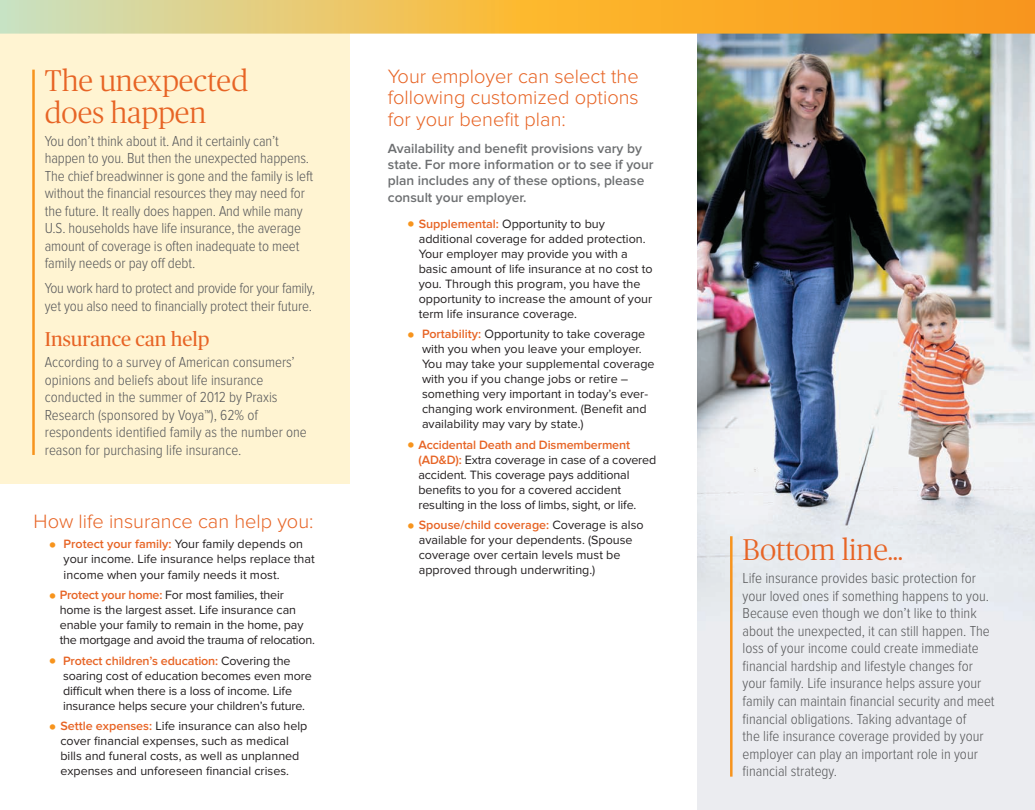
<style>
.page{position:relative;width:1035px;height:810px;background:#fff}
.page>*{position:absolute;margin:0;border:0;box-sizing:border-box;transform-origin:0 0}
.t1{font:300 30px/31.2px "Publico Headline";color:#e76425}
.t2{font:300 20px/21.2px "Proxima Nova";color:#e76425;text-align:justify}
.t3{font:20px "Publico Headline";color:#e76425}
.t4{font:300 15px/17.5px "Proxima Nova Cond";color:#58595b}
.t5{font:600 13.75px/16.2px "Proxima Nova";color:#6d6f71}
.t6{font:12.5px/15px "Proxima Nova";color:#231f20}
.s1{font-size:25px;color:#f7941d}
.s2{font-weight:600;color:#e76425}
</style>
<div class="page">
<div style="left:0;top:0;width:350px;height:484px;background:#fff4d2"></div>
<img style="left:697px;top:34px;width:338px;height:776px">
<hr style="left:730px;top:536px;width:2px;height:240px;background:#f7941d">
<hr style="left:32px;top:70px;width:3px;height:385px;background:#f7941d">
<svg style="left:0;top:0;width:1035px;height:34px"></svg>
<h1 class="t1" style="left:45px;top:64px;width:205px">The unexpected does happen</h1>
<p class="t4" style="left:45px;top:132px;width:270px">You don’t think about it. And it certainly can’t happen to you. But then the unexpected happens.<br>The chief breadwinner is gone and the family is left without the financial resources they may need for the future. It really does happen. And while many U.S. households have life insurance, the average amount of coverage is often inadequate to meet family needs or pay off debt.</p>
<p class="t4" style="left:45px;top:280px;width:272px">You work hard to protect and provide for your family, yet you also need to financially protect their future.</p>
<h2 class="t3" style="left:45px;top:325px;width:166px">Insurance can help</h2>
<p class="t4" style="left:45px;top:353px;width:263px">According to a survey of American consumers’ opinions and beliefs about life insurance conducted in the summer of 2012 by Praxis Research (sponsored by Voya™), 62% of respondents identified family as the number one reason for purchasing life insurance.</p>
<h2 class="t2" style="left:34px;top:511px;width:281px">How life insurance can help you:</h2>
<p class="t6" style="left:64px;top:537px;width:253px;text-indent:-15px"><span class="s1">•</span> <span class="s2">Protect your family:</span> Your family depends on your income. Life insurance helps replace that income when your family needs it most.</p>
<p class="t6" style="left:60px;top:587px;width:257px;text-indent:-12px"><span class="s1">•</span> <span class="s2">Protect your home:</span> For most families, their home is the largest asset. Life insurance can enable your family to remain in the home, pay the mortgage and avoid the trauma of relocation.</p>
<p class="t6" style="left:63px;top:653px;width:250px;text-indent:-15px"><span class="s1">•</span> <span class="s2">Protect children’s education:</span> Covering the soaring cost of education becomes even more difficult when there is a loss of income. Life insurance helps secure your children’s future.</p>
<p class="t6" style="left:48px;top:719px;width:261px;text-align:center"><span class="s1">•</span> <span class="s2">Settle expenses:</span> Life insurance can also help cover financial expenses, such as medical<br>bills and funeral costs, as well as unplanned expenses and unforeseen financial crises.</p>
<h2 class="t2" style="left:388px;top:66px;width:252px">Your employer can select the following customized options for your benefit plan:</h2>
<p class="t5" style="left:388px;top:140px;width:267px">Availability and benefit provisions vary by state. For more information or to see if your plan includes any of these options, please consult your employer.</p>
<p class="t6" style="left:419px;top:216px;width:235px;text-indent:-12px"><span class="s1">•</span> <span class="s2">Supplemental:</span> Opportunity to buy additional coverage for added protection.<br>Your employer may provide you with a basic amount of life insurance at no cost to you. Through this program, you have the opportunity to increase the amount of your term life insurance coverage.</p>
<p class="t6" style="left:422px;top:327px;width:234px;text-indent:-15px"><span class="s1">•</span> <span class="s2">Portability:</span> Opportunity to take coverage with you when you leave your employer.<br>You may take your supplemental coverage with you if you change jobs or retire – something very important in today’s ever&shy;changing work environment. (Benefit and availability may vary by state.)</p>
<p class="t6" style="left:418px;top:437px;width:239px;text-indent:-12px"><span class="s1">•</span> <span class="s2">Accidental Death and Dismemberment (AD&amp;D):</span> Extra coverage in case of a covered accident. This coverage pays additional benefits to you for a covered accident resulting in the loss of limbs, sight, or life.</p>
<p class="t6" style="left:419px;top:517px;width:226px;text-indent:-12px"><span class="s1">•</span> <span class="s2">Spouse/child coverage:</span> Coverage is also available for your dependents. (Spouse coverage over certain levels must be approved through underwriting.)</p>
<h1 class="t1" style="left:742px;top:532px;width:162px">Bottom line…</h1>
<p class="t4" style="left:742px;top:570px;width:254px">Life insurance provides basic protection for your loved ones if something happens to you.<br>Because even though we don’t like to think about the unexpected, it can still happen. The loss of your income could create immediate financial hardship and lifestyle changes for your family. Life insurance helps assure your family can maintain financial security and meet financial obligations. Taking advantage of<br>the life insurance coverage provided by your employer can play an important role in your financial strategy.</p>
</div>
